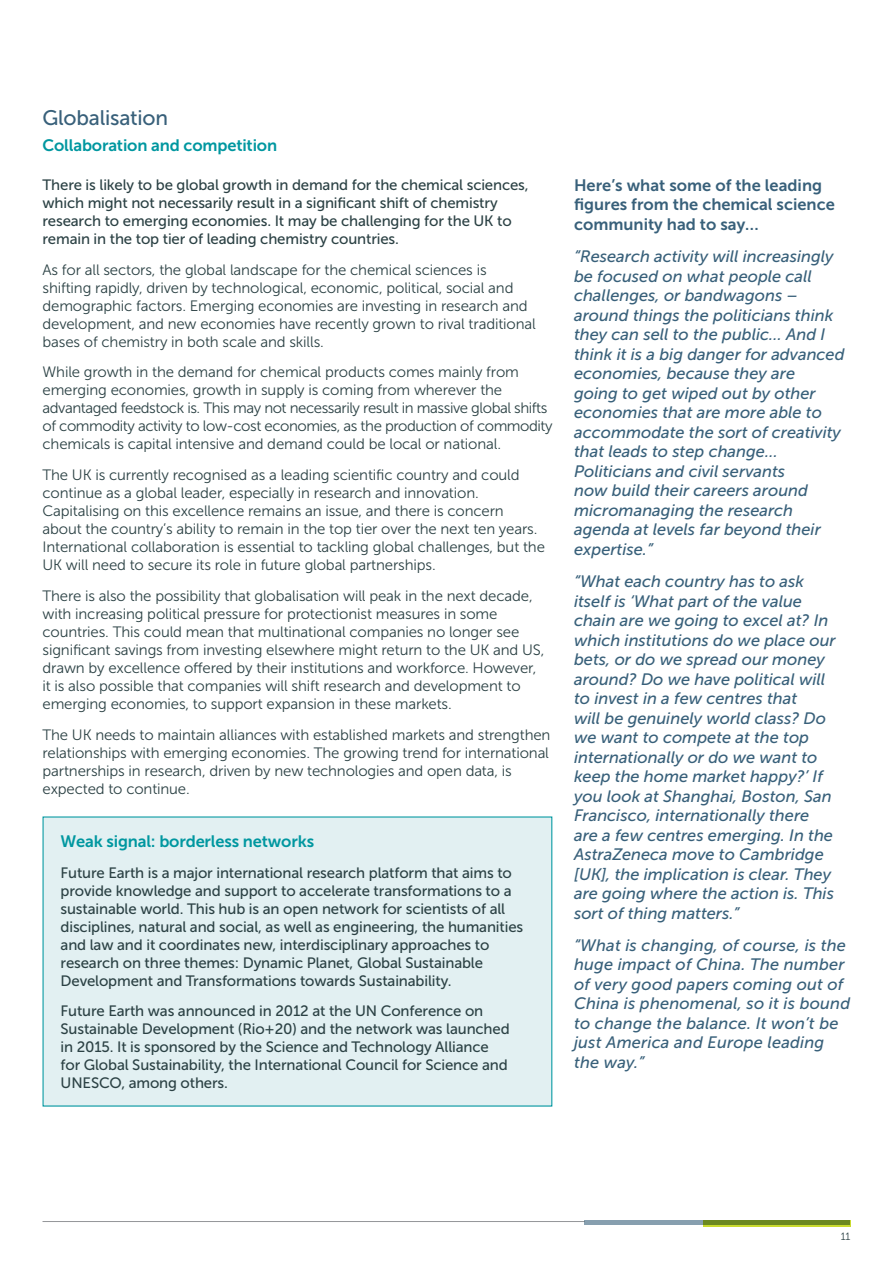
<style>
.page{position:relative;width:893px;height:1263px;background:#fff}
.page>*{position:absolute;margin:0;border:0;box-sizing:border-box;transform-origin:0 0}
.t1{font:21px "Museo Sans 500";letter-spacing:-.01em;color:#38607a}
.t2{font:italic 16.5px/19.5px "Museo Sans 500";color:#38607a}
.t3{font:16.5px/19.5px "Museo Sans 700";color:#38607a}
.t4{font:16.5px "Museo Sans 700";letter-spacing:-.01em;color:#0097a0}
.t5{font:15px/18px "Museo Sans 300";letter-spacing:-.01em;color:#2b4144}
.t6{font:15px/18px "Museo Sans 500";letter-spacing:-.01em;color:#2b4144}
.t7{font:10.5px "Museo Sans 300";color:#2b4144}
</style>
<div class="page">
<hr style="left:43px;top:1221px;width:541px;height:1px;background:#939598">
<div style="left:703px;top:1220px;width:147px;height:6px;background:#6b8820"></div>
<svg style="left:584px;top:1220px;width:119px;height:4px"></svg>
<div style="left:43px;top:817px;width:509px;height:289px;background:#e2f0f2"></div>
<h1 class="t1" style="left:43px;top:106px;width:127px">Globalisation</h1>
<p class="t4" style="left:43px;top:136px;width:236px">Collaboration and competition</p>
<p class="t6" style="left:43px;top:176px;width:488px">There is likely to be global growth in demand for the chemical sciences, which might not necessarily result in a significant shift of chemistry research to emerging economies. It may be challenging for the U K to remain in the top tier of leading chemistry countries.</p>
<p class="t5" style="left:43px;top:261px;width:495px">As for all sectors, the global landscape for the chemical sciences is shifting rapidly, driven by technological, economic, political, social and demographic factors. Emerging economies are investing in research and development, and new economies have recently grown to rival traditional bases of chemistry in both scale and skills.</p>
<p class="t5" style="left:43px;top:363px;width:512px">While growth in the demand for chemical products comes mainly from emerging economies, growth in supply is coming from wherever the advantaged feedstock is. This may not necessarily result in massive global shifts of commodity activity to low-cost economies, as the production of commodity chemicals is capital intensive and demand could be local or national.</p>
<p class="t5" style="left:43px;top:466px;width:504px">The UK is currently recognised as a leading scientific country and could continue as a global leader, especially in research and innovation.<br>Capitalising on this excellence remains an issue, and there is concern about the country’s ability to remain in the top tier over the next ten years.<br>International collaboration is essential to tackling global challenges, but the UK will need to secure its role in future global partnerships.</p>
<p class="t5" style="left:43px;top:587px;width:503px">There is also the possibility that globalisation will peak in the next decade, with increasing political pressure for protectionist measures in some countries. This could mean that multinational companies no longer see significant savings from investing elsewhere might return to the UK and US, drawn by excellence offered by their institutions and workforce. However, it is also possible that companies will shift research and development to emerging economies, to support expansion in these markets.</p>
<p class="t5" style="left:43px;top:726px;width:509px">The UK needs to maintain alliances with established markets and strengthen relationships with emerging economies. The growing trend for international partnerships in research, driven by new technologies and open data, is expected to continue.</p>
<p class="t4" style="left:61px;top:832px;width:255px">Weak signal: borderless networks</p>
<p class="t6" style="left:61px;top:863px;width:464px">Future Earth is a major international research platform that aims to provide knowledge and support to accelerate transformations to a sustainable world. This hub is an open network for scientists of all disciplines, natural and social, as well as engineering, the humanities and law and it coordinates new, interdisciplinary approaches to research on three themes: Dynamic Planet, Global Sustainable Development and Transformations towards Sustainability.</p>
<p class="t6" style="left:61px;top:1002px;width:451px">Future Earth was announced in 2012 at the UN Conference on Sustainable Development (Rio+20) and the network was launched in 2015. It is sponsored by the Science and Technology Alliance for Global Sustainability, the I nternational Council for Science and UN ESCO, among others.</p>
<p class="t3" style="left:574px;top:175px;width:262px">Here’s what some of the leading figures from the chemical science community had to say…</p>
<p class="t2" style="left:574px;top:247px;width:272px">“Research activity will increasingly be focused on what people call challenges, or bandwagons – around things the politicians think they can sell to the public… And I think it is a big danger for advanced economies, because they are<br>going to get wiped out by other economies that are more able to accommodate the sort of creativity that leads to step change…<br>Politicians and civil servants<br>now build their careers around micromanaging the research agenda at levels far beyond their expertise.”</p>
<p class="t2" style="left:574px;top:572px;width:263px">“What each country has to ask itself is ‘What part of the value chain are we going to excel at? In which institutions do we place our bets, or do we spread our money around? Do we have political will to invest in a few centres that<br>will be genuinely world class? Do we want to compete at the top internationally or do we want to keep the home market happy?’ If you look at Shanghai, Boston, San<br>Francisco, internationally there are a few centres emerging. In the<br>AstraZeneca move to Cambridge [UK], the implication is clear. They are going where the action is. This sort of thing matters.”</p>
<p class="t2" style="left:574px;top:935px;width:278px">“What is changing, of course, is the huge impact of China. The number of very good papers coming out of<br>China is phenomenal, so it is bound to change the balance. It won’t be just America and Europe leading the way.”</p>
<p class="t7" style="left:841px;top:1231px;width:11px">11</p>
</div>
